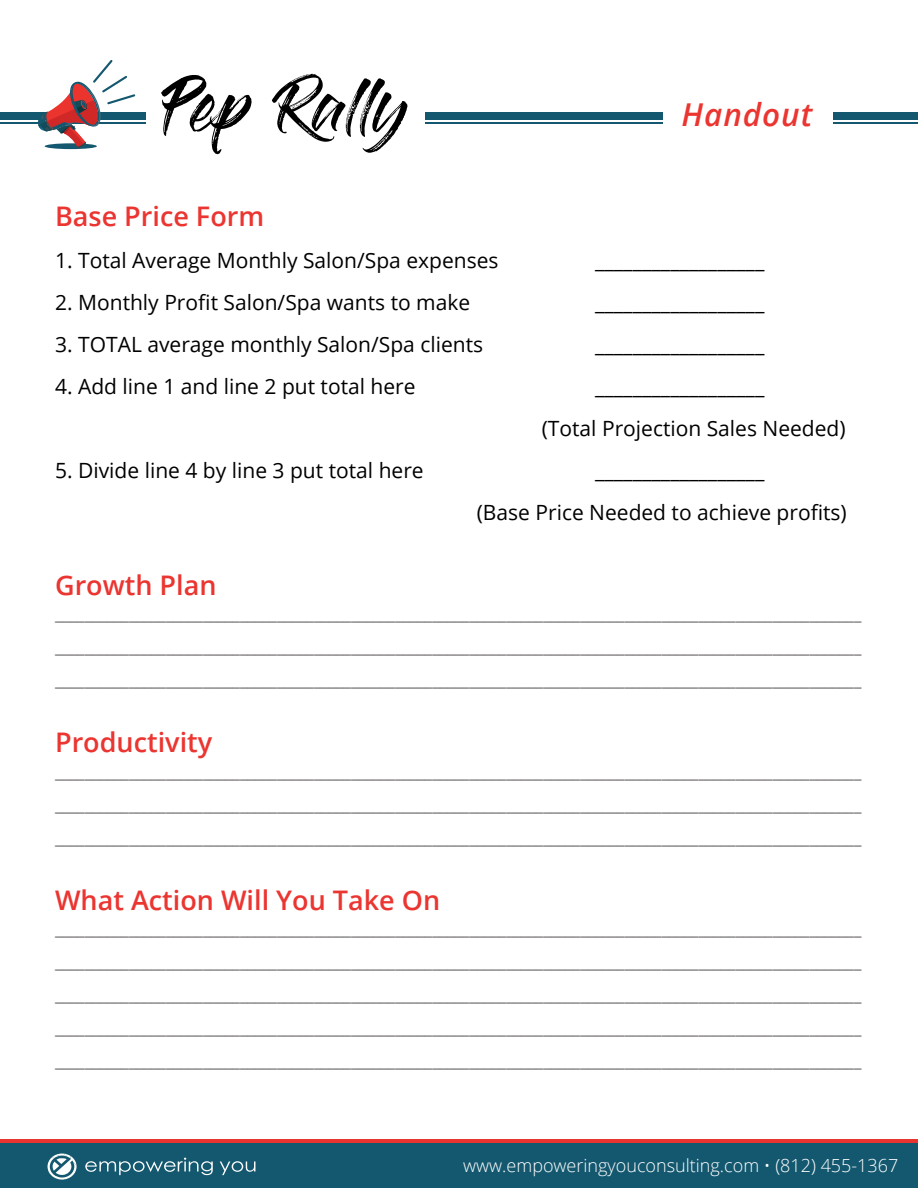
<style>
.page{position:relative;width:918px;height:1188px;background:#fff}
.page>*{position:absolute;margin:0;border:0;box-sizing:border-box;transform-origin:0 0}
.t1{font:54px "Gloss And Bloom";color:#000}
.t2{font:italic 600 31.5px "Open Sans";letter-spacing:.03em;color:#eb3530}
.t3{font:600 27px "Open Sans";color:#eb3530}
.t4{font:21px "Open Sans";color:#000}
.t5{font:300 18px/33px "Open Sans";color:#231f20}
.t6{font:300 18px "Open Sans";color:#fff}
</style>
<div class="page">
<div style="left:0;top:1140px;width:918px;height:8px;background:#ea3430"></div>
<div style="left:0;top:113px;width:918px;height:11px;background:#14586f"></div>
<hr style="left:1px;top:120px;width:917px;height:1px;background:#fff">
<div style="left:0;top:1143px;width:918px;height:45px;background:#14586f"></div>
<svg style="left:48px;top:1154px;width:29px;height:26px"></svg>
<svg style="left:85px;top:1158px;width:128px;height:17px"></svg>
<svg style="left:220px;top:1161px;width:35px;height:14px"></svg>
<div style="left:146px;top:22px;width:279px;height:145px;background:#fff"></div>
<div style="left:663px;top:43px;width:170px;height:117px;background:#fff"></div>
<svg style="left:45px;top:143px;width:52px;height:6px"></svg>
<svg style="left:35px;top:60px;width:104px;height:88px"></svg>
<h1 class="t1" style="left:163px;top:81px;width:248px">Pep Rally</h1>
<p class="t3" style="left:55px;top:198px;width:211px">Base Price Form</p>
<p class="t4" style="left:55px;top:246px;width:445px">1. Total Average Monthly Salon/Spa expenses</p>
<p class="t4" style="left:55px;top:288px;width:417px">2. Monthly Profit Salon/Spa wants to make</p>
<p class="t4" style="left:55px;top:330px;width:430px">3. TOTAL average monthly Salon/Spa clients</p>
<p class="t4" style="left:55px;top:372px;width:362px">4. Add line 1 and line 2 put total here</p>
<h2 class="t2" style="left:682px;top:93px;width:132px">Handout</h2>
<p class="t4" style="left:595px;top:246px;width:171px">__________________</p>
<p class="t4" style="left:595px;top:288px;width:171px">__________________</p>
<p class="t4" style="left:595px;top:330px;width:171px">__________________</p>
<p class="t4" style="left:595px;top:372px;width:171px">__________________</p>
<p class="t4" style="left:542px;top:414px;width:306px">(Total Projection Sales Needed)</p>
<p class="t4" style="left:55px;top:456px;width:370px">5. Divide line 4 by line 3 put total here</p>
<p class="t4" style="left:595px;top:456px;width:171px">__________________</p>
<p class="t4" style="left:477px;top:498px;width:372px">(Base Price Needed to achieve profits)</p>
<p class="t3" style="left:55px;top:567px;width:163px">Growth Plan</p>
<p class="t5" style="left:55px;top:597px;width:808px">_____________________________________________________________________________________________________________</p>
<p class="t5" style="left:55px;top:630px;width:808px">_____________________________________________________________________________________________________________</p>
<p class="t5" style="left:55px;top:663px;width:808px">_____________________________________________________________________________________________________________</p>
<p class="t3" style="left:55px;top:724px;width:159px">Productivity</p>
<p class="t5" style="left:55px;top:754px;width:808px">_____________________________________________________________________________________________________________</p>
<p class="t5" style="left:55px;top:787px;width:808px">_____________________________________________________________________________________________________________</p>
<p class="t5" style="left:55px;top:820px;width:808px">_____________________________________________________________________________________________________________</p>
<p class="t3" style="left:55px;top:882px;width:387px">What Action Will You Take On</p>
<p class="t5" style="left:55px;top:912px;width:808px">_____________________________________________________________________________________________________________</p>
<p class="t5" style="left:55px;top:945px;width:808px">_____________________________________________________________________________________________________________</p>
<p class="t5" style="left:55px;top:978px;width:808px">_____________________________________________________________________________________________________________ _____________________________________________________________________________________________________________</p>
<p class="t5" style="left:55px;top:1044px;width:808px">_____________________________________________________________________________________________________________</p>
<p class="t6" style="left:463px;top:1153px;width:437px">www.empoweringyouconsulting.com • (812) 455-1367</p>
</div>
